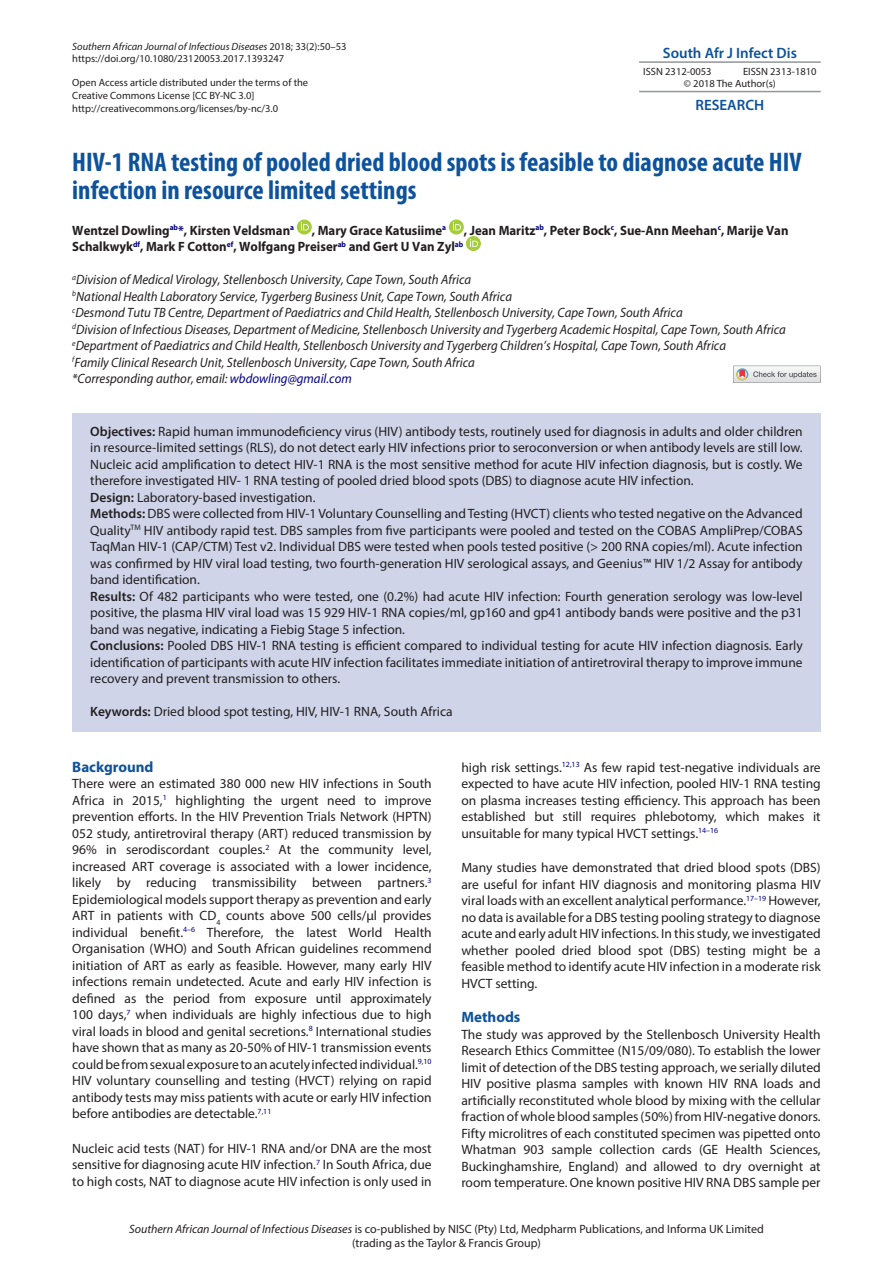
<style>
.page{position:relative;width:893px;height:1263px;background:#fff}
.page>*{position:absolute;margin:0;border:0;box-sizing:border-box;transform-origin:0 0}
.t1{font:700 condensed 27px/28.5px "Myriad Pro";color:#0d529b}
.t2{font:600 15px "Myriad Pro";color:#0d529b}
.t3{font:700 15px "Myriad Pro";color:#0d529b}
.t4{font:13.5px/16.5px "Myriad Pro";color:#231f20;text-align:justify}
.t5{font:italic 13.5px/16.5px "Myriad Pro";color:#231f20;scale:.95 1}
.t6{font:700 13.5px "Myriad Pro";color:#231f20;scale:.95 1}
.t7{font:12px/13.5px "Myriad Pro";color:#231f20;text-align:center}
.t8{font:10.5px/12.6px "Myriad Pro";color:#231f20}
.s1{font-style:italic}
.s2{color:#000080}
.s3{font-weight:600}
</style>
<div class="page">
<hr style="left:639px;top:61px;width:182px;height:2px;background:#93969a">
<hr style="left:639px;top:91px;width:182px;height:1px;background:#93969a">
<div style="left:72px;top:413px;width:749px;height:87px;background:#cfd4e9"></div>
<div style="left:72px;top:496px;width:749px;height:103px;background:#cfd4e9"></div>
<div style="left:72px;top:578px;width:749px;height:71px;background:#cfd4e9"></div>
<div style="left:72px;top:628px;width:749px;height:70px;background:#cfd4e9"></div>
<div style="left:72px;top:689px;width:749px;height:42px;background:#cfd4e9"></div>
<svg style="left:297px;top:220px;width:15px;height:15px"></svg>
<svg style="left:301px;top:222px;width:8px;height:8px"></svg>
<svg style="left:449px;top:220px;width:15px;height:15px"></svg>
<svg style="left:453px;top:222px;width:8px;height:8px"></svg>
<div style="left:466px;top:236px;width:15px;height:15px;background:#a5cd39;border-radius:50%"></div>
<svg style="left:470px;top:239px;width:8px;height:8px"></svg>
<svg style="left:733px;top:366px;width:88px;height:17px"></svg>
<p class="t8" style="left:72px;top:40px;width:276px"><span class="s1">Southern African Journal of Infectious Diseases</span> 2018; 33(2):50–53 https://doi.org/10.1080/23120053.2017.1393247</p>
<p class="t8" style="left:72px;top:76px;width:237px">Open Access article distributed under the terms of the<br>Creative Commons License [CC BY-NC 3.0] http://creativecommons.org/licenses/by-nc/3.0</p>
<h1 class="t1" style="left:72px;top:147px;width:731px">HIV-1 RNA testing of pooled dried blood spots is feasible to diagnose acute HIV infection in resource limited settings</h1>
<p class="t6" style="left:72px;top:221px;width:235px">Wentzel Dowling<sup>ab</sup><span class="s2">*</span>, Kirsten Veldsman<sup>a</sup></p>
<p class="t6" style="left:312px;top:221px;width:143px">, Mary Grace Katusiime<sup>a</sup></p>
<p class="t6" style="left:464px;top:221px;width:343px">, Jean Maritz<sup>ab</sup>, Peter Bock<sup>c</sup>, Sue-Ann Meehan<sup>c</sup>, Marije Van</p>
<p class="t6" style="left:72px;top:238px;width:413px">Schalkwyk<sup>df</sup>, Mark F Cotton<sup>ef</sup>, Wolfgang Preiser<sup>ab</sup> and Gert U Van Zyl<sup>ab</sup></p>
<p class="t5" style="left:72px;top:271px;width:753px"><sup>a</sup>Division of Medical Virology, Stellenbosch University, Cape Town, South Africa<br><sup>b</sup>National Health Laboratory Service, Tygerberg Business Unit, Cape Town, South Africa<br><sup>c</sup>Desmond Tutu TB Centre, Department of Paediatrics and Child Health, Stellenbosch University, Cape Town, South Africa<br><sup>d</sup>Division of Infectious Diseases, Department of Medicine, Stellenbosch University and Tygerberg Academic Hospital, Cape Town, South Africa <sup>e</sup>Department of Paediatrics and Child Health, Stellenbosch University and Tygerberg Children’s Hospital, Cape Town, South Africa<br><sup>f</sup>Family Clinical Research Unit, Stellenbosch University, Cape Town, South Africa<br>*Corresponding author, email: <span class="s2">wbdowling@gmail.com</span></p>
<p class="t4" style="left:90px;top:423px;width:714px;text-align:left"><span class="s3">Objectives:</span> Rapid human immunodeficiency virus (HIV) antibody tests, routinely used for diagnosis in adults and older children in resource-limited settings (RLS), do not detect early HIV infections prior to seroconversion or when antibody levels are still low.<br>Nucleic acid amplification to detect HIV-1 RNA is the most sensitive method for acute HIV infection diagnosis, but is costly. We therefore investigated HIV- 1 RNA testing of pooled dried blood spots (DBS) to diagnose acute HIV infection.<br><span class="s3">Design:</span> Laboratory-based investigation.<br><span class="s3">Methods:</span> DBS were collected from HIV-1 Voluntary Counselling and Testing (HVCT) clients who tested negative on the Advanced Quality<sup>TM</sup> HIV antibody rapid test. DBS samples from five participants were pooled and tested on the COBAS AmpliPrep/COBAS TaqMan HIV-1 (CAP/CTM) Test v2. Individual DBS were tested when pools tested positive (&gt; 200 RNA copies/ml). Acute infection was confirmed by HIV viral load testing, two fourth-generation HIV serological assays, and Geenius™ HIV 1/2 Assay for antibody band identification.<br><span class="s3">Results:</span> Of 482 participants who were tested, one (0.2%) had acute HIV infection: Fourth generation serology was low-level positive, the plasma HIV viral load was 15 929 HIV-1 RNA copies/ml, gp160 and gp41 antibody bands were positive and the p31 band was negative, indicating a Fiebig Stage 5 infection.<br><span class="s3">Conclusions:</span> Pooled DBS HIV-1 RNA testing is efficient compared to individual testing for acute HIV infection diagnosis. Early identification of participants with acute HIV infection facilitates immediate initiation of antiretroviral therapy to improve immune recovery and prevent transmission to others.</p>
<p class="t4" style="left:90px;top:703px;width:364px"><span class="s3">Keywords:</span> Dried blood spot testing, HIV, HIV-1 RNA, South Africa</p>
<p class="t2" style="left:663px;top:43px;width:136px">South Afr J Infect Dis</p>
<p class="t8" style="left:643px;top:65px;width:70px">ISSN 2312-0053</p>
<p class="t8" style="left:684px;top:65px;width:134px;text-indent:59px">EISSN 2313-1810 © 2018 The Author(s)</p>
<p class="t2" style="left:695px;top:95px;width:70px">RESEARCH</p>
<p class="t3" style="left:72px;top:757px;width:83px">Background</p>
<p class="t4" style="left:72px;top:775px;width:361px">There were an estimated 380 000 new HIV infections in South Africa in 2015,<sup>1</sup> highlighting the urgent need to improve prevention efforts. In the HIV Prevention Trials Network (HPTN)<br>052 study, antiretroviral therapy (ART) reduced transmission by 96% in serodiscordant couples.<sup>2</sup> At the community level, increased ART coverage is associated with a lower incidence, likely by reducing transmissibility between partners.<sup>3<br></sup>Epidemiological models support therapy as prevention and early ART in patients with CD<sub>4</sub> counts above 500 cells/μl provides individual benefit.<sup>4–6</sup> Therefore, the latest World Health Organisation (WHO) and South African guidelines recommend initiation of ART as early as feasible. However, many early HIV infections remain undetected. Acute and early HIV infection is defined as the period from exposure until approximately 100 days,<sup>7</sup> when individuals are highly infectious due to high viral loads in blood and genital secretions.<sup>8</sup> International studies have shown that as many as 20-50% of HIV-1 transmission events could be from sexual exposure to an acutely infected individual.<sup>9</sup><sup>,</sup><sup>10<br></sup>HIV voluntary counselling and testing (HVCT) relying on rapid antibody tests may miss patients with acute or early HIV infection before antibodies are detectable.<sup>7</sup><sup>,</sup><sup>11</sup></p>
<p class="t4" style="left:72px;top:1140px;width:361px">Nucleic acid tests (NAT) for HIV-1 RNA and/or DNA are the most sensitive for diagnosing acute HIV infection.<sup>7</sup> In South Africa, due to high costs, NAT to diagnose acute HIV infection is only used in</p>
<p class="t4" style="left:461px;top:759px;width:361px">high risk settings.<sup>12</sup><sup>,</sup><sup>13</sup> As few rapid test-negative individuals are expected to have acute HIV infection, pooled HIV-1 RNA testing on plasma increases testing efficiency. This approach has been established but still requires phlebotomy, which makes it unsuitable for many typical HVCT settings.<sup>14–16</sup></p>
<p class="t4" style="left:461px;top:859px;width:361px">Many studies have demonstrated that dried blood spots (DBS) are useful for infant HIV diagnosis and monitoring plasma HIV viral loads with an excellent analytical performance.<sup>17–19</sup> However, no data is available for a DBS testing pooling strategy to diagnose acute and early adult HIV infections. In this study, we investigated whether pooled dried blood spot (DBS) testing might be a feasible method to identify acute HIV infection in a moderate risk HVCT setting.</p>
<p class="t3" style="left:461px;top:1007px;width:61px">Methods</p>
<p class="t4" style="left:461px;top:1026px;width:361px">The study was approved by the Stellenbosch University Health Research Ethics Committee (N15/09/080). To establish the lower limit of detection of the DBS testing approach, we serially diluted HIV positive plasma samples with known HIV RNA loads and artificially reconstituted whole blood by mixing with the cellular fraction of whole blood samples (50%) from HIV-negative donors.<br>Fifty microlitres of each constituted specimen was pipetted onto Whatman 903 sample collection cards (GE Health Sciences, Buckinghamshire, England) and allowed to dry overnight at room temperature. One known positive HIV RNA DBS sample per</p>
<p class="t7" style="left:129px;top:1222px;width:636px"><span class="s1">Southern African Journal of Infectious Diseases</span> is co-published by NISC (Pty) Ltd, Medpharm Publications, and Informa UK Limited (trading as the Taylor &amp; Francis Group)</p>
</div>
